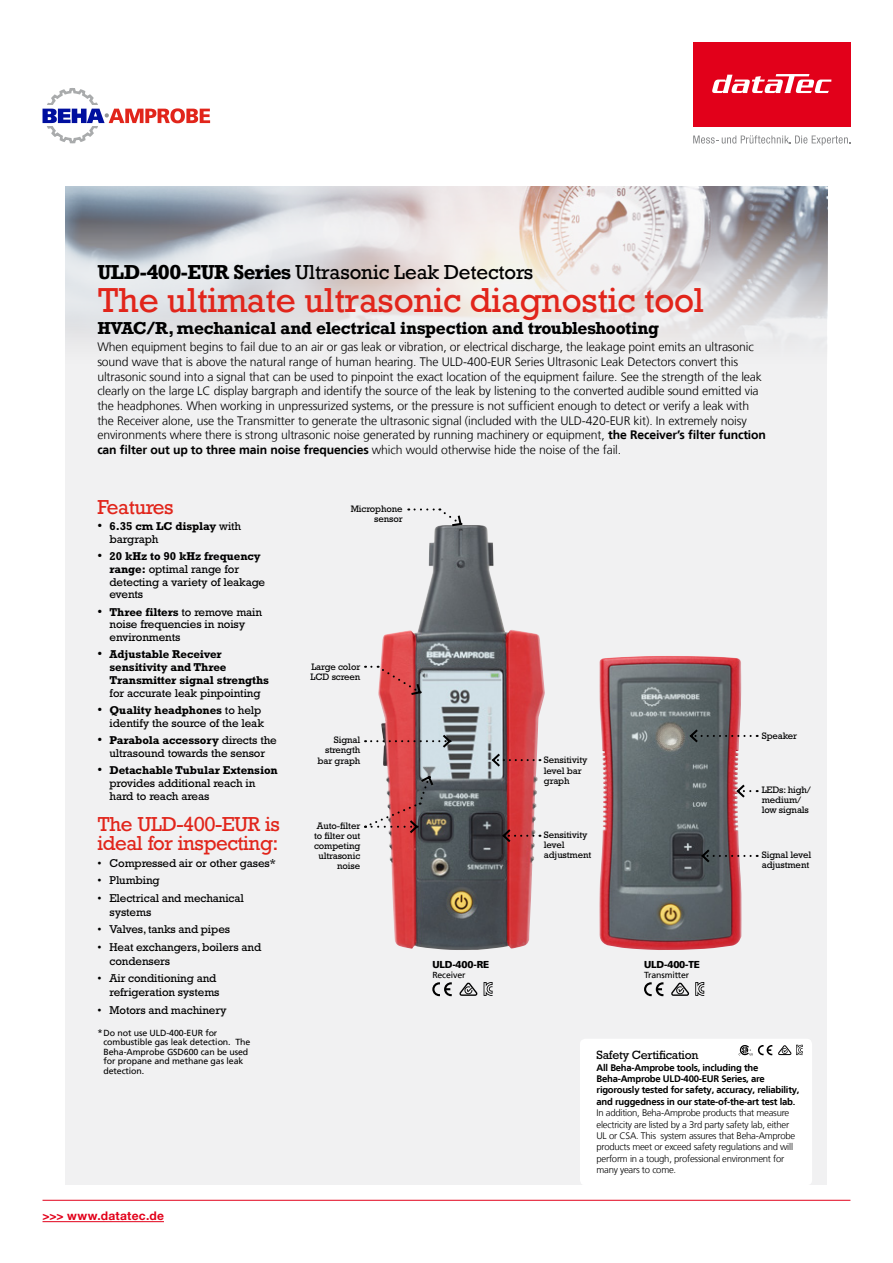
<style>
.page{position:relative;width:893px;height:1263px;background:#fff}
.page>*{position:absolute;margin:0;border:0;box-sizing:border-box;transform-origin:0 0}
.t1{font:32.55px "Rockwell";letter-spacing:-.01em;color:#e1251b}
.t2{font:19.05px/19px "Rockwell";letter-spacing:-.025em;color:#e1251b}
.t3{font:19.05px "Rockwell";letter-spacing:-.01em;color:#000}
.t4{font:700 16.35px "Rockwell";letter-spacing:-.01em;color:#000}
.t5{font:300 12.15px/14.7px "Frutiger LT";letter-spacing:-.01em;color:#000}
.t6{font:12.15px "Rockwell Std";letter-spacing:-.025em;color:#000}
.t7{font:700 12px "Helvetica Neue LT Pro";letter-spacing:.025em;color:#e2001a}
.t8{font:11.55px/12.9px "Rockwell Std";letter-spacing:-.01em;color:#000}
.t9{font:700 11.55px/12.9px "Rockwell Std";letter-spacing:-.01em;color:#000}
.t10{font:900 10.05px "Frutiger LT";letter-spacing:-.015em;color:#000}
.t11{font:300 9.45px/11.4px "Frutiger LT";letter-spacing:-.025em;color:#000}
.t12{font:9.45px/10.2px "Rockwell Std";letter-spacing:-.01em;color:#000}
.t13{font:700 9.45px/11.4px "Frutiger LT";letter-spacing:-.025em;color:#000}
.t14{font:8.85px/9.4px "Frutiger LT";letter-spacing:-.01em;color:#000}
.t15{font:8.7px "Frutiger LT";letter-spacing:-.015em;color:#000}
.s1{font-weight:700}
.s2{font-weight:400;font-size:13.5px}
.s3{font-weight:400}
.s4{font-size:13.5px}
.s5{font-size:9.45px}
</style>
<div class="page">
<div style="left:693px;top:43px;width:157px;height:84px;background:#e2001a"></div>
<svg style="left:693px;top:135px;width:157px;height:10px"></svg>
<svg style="left:712px;top:74px;width:119px;height:19px"></svg>
<hr style="left:43px;top:1221px;width:121px;height:1px;background:#e2001a">
<hr style="left:43px;top:1200px;width:807px;height:1px;background:#e2001a">
<svg style="left:43px;top:88px;width:167px;height:56px"></svg>
<div style="left:66px;top:186px;width:761px;height:998px;background:#f1f1f2"></div>
<img style="left:66px;top:186px;width:761px;height:152px">
<img style="left:378px;top:525px;width:167px;height:425px">
<img style="left:599px;top:656px;width:142px;height:294px">
<svg style="left:408px;top:508px;width:55px;height:19px"></svg>
<svg style="left:365px;top:733px;width:88px;height:17px"></svg>
<svg style="left:365px;top:666px;width:57px;height:30px"></svg>
<svg style="left:735px;top:782px;width:15px;height:18px"></svg>
<svg style="left:688px;top:727px;width:63px;height:17px"></svg>
<svg style="left:700px;top:847px;width:51px;height:17px"></svg>
<svg style="left:501px;top:827px;width:32px;height:17px"></svg>
<svg style="left:490px;top:751px;width:50px;height:18px"></svg>
<div style="left:580px;top:1039px;width:232px;height:145px;background:#fff"></div>
<svg style="left:644px;top:982px;width:19px;height:14px"></svg>
<svg style="left:671px;top:982px;width:18px;height:14px"></svg>
<svg style="left:695px;top:982px;width:9px;height:14px"></svg>
<svg style="left:432px;top:982px;width:20px;height:14px"></svg>
<svg style="left:459px;top:982px;width:18px;height:14px"></svg>
<svg style="left:484px;top:982px;width:9px;height:14px"></svg>
<svg style="left:365px;top:774px;width:70px;height:61px"></svg>
<h2 class="t3" style="left:97px;top:261px;width:437px"><span class="s1">ULD-400-EUR Series</span> Ultrasonic Leak Detectors</h2>
<h1 class="t1" style="left:97px;top:280px;width:608px">The ultimate ultrasonic diagnostic tool</h1>
<h3 class="t4" style="left:97px;top:318px;width:563px">HVAC/R, mechanical and electrical inspection and troubleshooting</h3>
<p class="t5" style="left:97px;top:340px;width:670px">When equipment begins to fail due to an air or gas leak or vibration, or electrical discharge, the leakage point emits an ultrasonic sound wave that is above the natural range of human hearing. The ULD-400-EUR Series Ultrasonic Leak Detectors convert this ultrasonic sound into a signal that can be used to pinpoint the exact location of the equipment failure. See the strength of the leak clearly on the large LC display bargraph and identify the source of the leak by listening to the converted audible sound emitted via the headphones. When working in unpressurized systems, or the pressure is not sufficient enough to detect or verify a leak with the Receiver alone, use the Transmitter to generate the ultrasonic signal (included with the ULD-420-EUR kit). In extremely noisy environments where there is strong ultrasonic noise generated by running machinery or equipment, <span class="s1">the Receiver’s filter function can filter out up to three main noise frequencies</span> which would otherwise hide the noise of the fail.</p>
<h2 class="t2" style="left:97px;top:498px;width:78px">Features</h2>
<p class="t9" style="left:110px;top:519px;width:133px;text-indent:-12px"><span class="s2">•</span> 6.35 cm LC display <span class="s3">with bargraph</span></p>
<p class="t8" style="left:110px;top:549px;width:157px;text-indent:-12px"><span class="s4">•</span> <span class="s1">20 kHz to 90 kHz frequency range:</span> optimal range for detecting a variety of leakage events</p>
<p class="t8" style="left:110px;top:605px;width:154px;text-indent:-12px"><span class="s4">•</span> <span class="s1">Three filters</span> to remove main noise frequencies in noisy environments</p>
<p class="t9" style="left:110px;top:648px;width:161px;text-indent:-12px"><span class="s2">•</span> Adjustable Receiver sensitivity and Three<br>Transmitter signal strengths</p>
<p class="t8" style="left:110px;top:686px;width:153px">for accurate leak pinpointing</p>
<p class="t8" style="left:97px;top:704px;width:168px;text-align:right"><span class="s4">•</span> <span class="s1">Quality headphones</span> to help identify the source of the leak</p>
<p class="t8" style="left:97px;top:733px;width:181px;text-align:center"><span class="s4">•</span> <span class="s1">Parabola accessory</span> directs the ultrasound towards the sensor</p>
<p class="t8" style="left:110px;top:763px;width:170px;text-indent:-12px"><span class="s4">•</span> <span class="s1">Detachable Tubular Extension </span>provides additional reach in hard to reach areas</p>
<h2 class="t2" style="left:97px;top:815px;width:184px">The ULD-400-EUR is ideal for inspecting:</h2>
<p class="t8" style="left:97px;top:856px;width:180px">• Compressed air or other gases*</p>
<p class="t8" style="left:97px;top:874px;width:64px">• Plumbing</p>
<p class="t8" style="left:110px;top:891px;width:136px;line-height:13.5px;text-indent:-12px">• Electrical and mechanical systems</p>
<p class="t8" style="left:97px;top:923px;width:134px">• Valves, tanks and pipes</p>
<p class="t8" style="left:110px;top:940px;width:153px;line-height:13.5px;text-indent:-12px">• Heat exchangers, boilers and condensers</p>
<p class="t8" style="left:97px;top:972px;width:124px;line-height:13.5px;text-align:right">• Air conditioning and refrigeration systems</p>
<p class="t8" style="left:97px;top:1003px;width:131px">• Motors and machinery</p>
<p class="t14" style="left:103px;top:1028px;width:148px;text-indent:-6px"><span class="s5">*</span>Do not use ULD-400-EUR for combustible gas leak detection. The<br>Beha-Amprobe GSD600 can be used for propane and methane gas leak detection.</p>
<p class="t12" style="left:351px;top:503px;width:53px;text-align:right">Microphone sensor</p>
<p class="t12" style="left:311px;top:662px;width:51px">Large color<br>LCD screen</p>
<p class="t12" style="left:317px;top:735px;width:44px;text-align:right">Signal strength bar graph</p>
<p class="t12" style="left:314px;top:820px;width:48px;text-align:right">Auto-filter to filter out competing ultrasonic noise</p>
<p class="t10" style="left:432px;top:958px;width:59px">ULD-400-RE</p>
<p class="t15" style="left:432px;top:970px;width:35px">Receiver</p>
<p class="t7" style="left:43px;top:1209px;width:123px">&gt;&gt;&gt; www.datatec.de</p>
<p class="t12" style="left:544px;top:755px;width:45px">Sensitivity level bar graph</p>
<p class="t12" style="left:544px;top:829px;width:49px">Sensitivity level adjustment</p>
<p class="t10" style="left:644px;top:958px;width:57px">ULD-400-TE</p>
<p class="t15" style="left:644px;top:970px;width:47px">Transmitter</p>
<p class="t12" style="left:762px;top:731px;width:37px">Speaker</p>
<p class="t12" style="left:762px;top:784px;width:51px">LEDs: high/ medium/ low signals</p>
<p class="t12" style="left:762px;top:849px;width:51px">Signal level adjustment</p>
<p class="t6" style="left:596px;top:1048px;width:103px">Safety Certification</p>
<p class="t13" style="left:596px;top:1062px;width:204px">All Beha-Amprobe tools, including the Beha-Amprobe ULD-400-EUR Series, are rigorously tested for safety, accuracy, reliability, and ruggedness in our state-of-the-art test lab.</p>
<p class="t11" style="left:596px;top:1107px;width:200px">In addition, Beha-Amprobe products that measure electricity are listed by a 3rd party safety lab, either UL or CSA. This system assures that Beha-Amprobe products meet or exceed safety regulations and will perform in a tough, professional environment for many years to come.</p>
</div>
